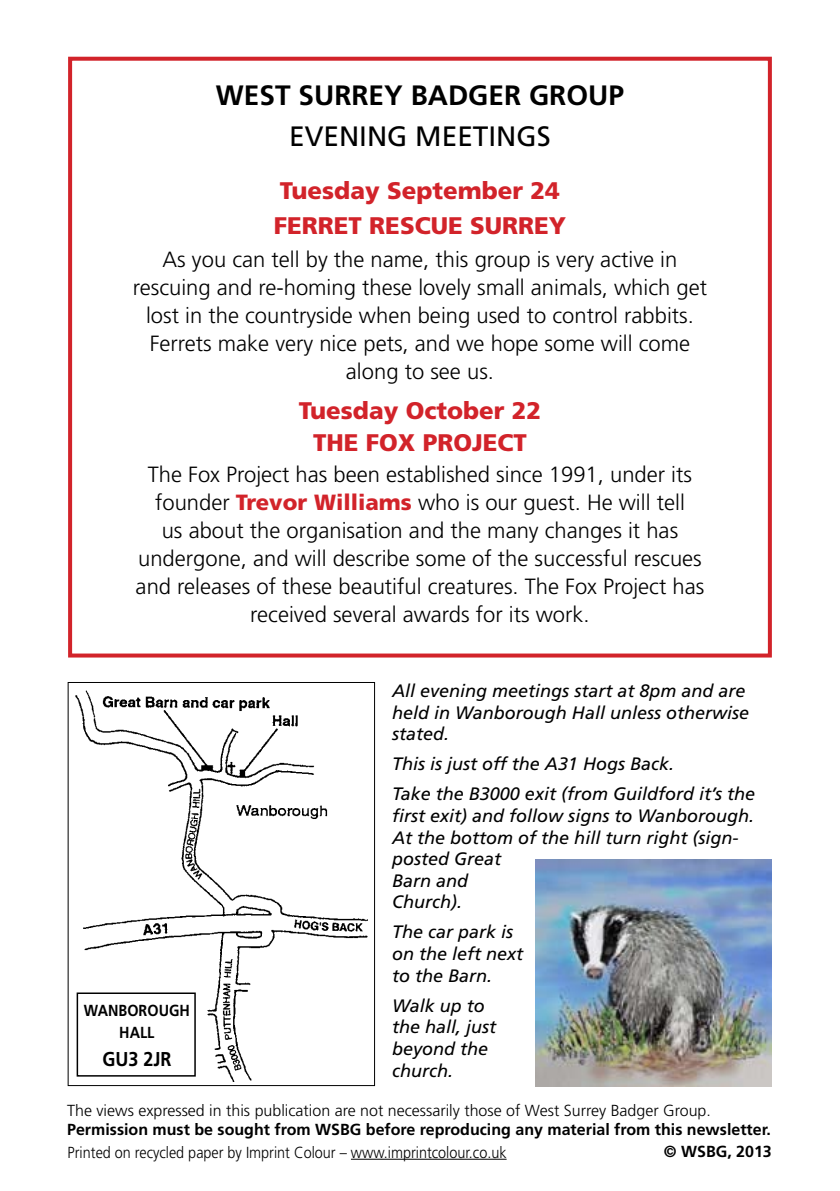
<style>
.page{position:relative;width:840px;height:1191px;background:#fff}
.page>*{position:absolute;margin:0;border:0;box-sizing:border-box;transform-origin:0 0}
.t1{font:700 28px "Frutiger";color:#000}
.t2{font:28px "Frutiger";color:#000}
.t3{font:900 24px/34.4px "Frutiger";color:#d2232a}
.t4{font:300 22px/28px "Frutiger";color:#000;text-align:center}
.t5{font:700 20px "Frutiger";color:#000;scale:.9 1}
.t6{font:20px "Frutiger";color:#000}
.t7{font:italic 18px/21.6px "Frutiger";color:#000}
.t8{font:700 16px "Frutiger";color:#000}
.t9{font:300 16px "Frutiger";color:#000}
.t10{font:300 16px "Frutiger";color:#000;scale:.9 1}
.t11{font:700 16px/22px "Frutiger";color:#000;text-align:center;scale:.9 1}
.s1{font-weight:900;color:#d2232a}
</style>
<div class="page">
<hr style="left:351px;top:1158px;width:155px;height:1px;background:#000">
<div style="left:68px;top:682px;width:307px;height:404px;border:1px solid #000"></div>
<img style="left:76px;top:690px;width:291px;height:392px">
<div style="left:77px;top:992px;width:119px;height:84px;border:2px solid #000"></div>
<div style="left:68px;top:57px;width:703px;height:600px;border:4px solid #d2232a"></div>
<img style="left:535px;top:859px;width:236px;height:227px">
<p class="t1" style="left:216px;top:78px;width:409px">WEST SURREY BADGER GROUP</p>
<p class="t2" style="left:289px;top:120px;width:263px">EVENING MEETINGS</p>
<p class="t3" style="left:274px;top:173px;width:294px">Tuesday September 24<br>FERRET RESCUE SURREY</p>
<p class="t4" style="left:133px;top:246px;width:575px">As you can tell by the name, this group is very active in rescuing and re-homing these lovely small animals, which get lost in the countryside when being used to control rabbits.<br>Ferrets make very nice pets, and we hope some will come along to see us.</p>
<p class="t3" style="left:298px;top:395px;width:244px;line-height:31.6px;text-align:center">Tuesday October 22<br>THE FOX PROJECT</p>
<p class="t4" style="left:136px;top:460px;width:570px">The Fox Project has been established since 1991, under its founder <span class="s1">Trevor Williams</span> who is our guest. He will tell<br>us about the organisation and the many changes it has undergone, and will describe some of the successful rescues and releases of these beautiful creatures. The Fox Project has received several awards for its work.</p>
<p class="t11" style="left:84px;top:999px;width:119px">WANBOROUGH<br>HALL</p>
<p class="t5" style="left:102px;top:1047px;width:78px">GU3 2JR</p>
<p class="t7" style="left:392px;top:680px;width:358px">All evening meetings start at 8pm and are held in Wanborough Hall unless otherwise stated.</p>
<p class="t7" style="left:392px;top:749px;width:364px;line-height:30px">This is just off the A31 Hogs Back.<br>Take the B3000 exit (from Guildford it’s the</p>
<p class="t7" style="left:392px;top:805px;width:363px">first exit) and follow signs to Wanborough.<br>At the bottom of the hill turn right (sign&shy;posted Great<br>Barn and<br>Church).</p>
<p class="t7" style="left:392px;top:921px;width:133px">The car park is on the left next to the Barn.</p>
<p class="t7" style="left:392px;top:995px;width:106px">Walk up to the hall, just beyond the church.</p>
<p class="t9" style="left:67px;top:1101px;width:645px">The views expressed in this publication are not necessarily those of West Surrey Badger Group.</p>
<p class="t8" style="left:67px;top:1120px;width:704px">Permission must be sought from WSBG before reproducing any material from this newsletter.</p>
<p class="t10" style="left:68px;top:1143px;width:489px">Printed on recycled paper by Imprint Colour – www.imprintcolour.co.uk</p>
<p class="t8" style="left:663px;top:1142px;width:109px">© WSBG, 2013</p>
<p class="t6" style="left:68px;top:1137px;width:24px">16</p>
</div>
